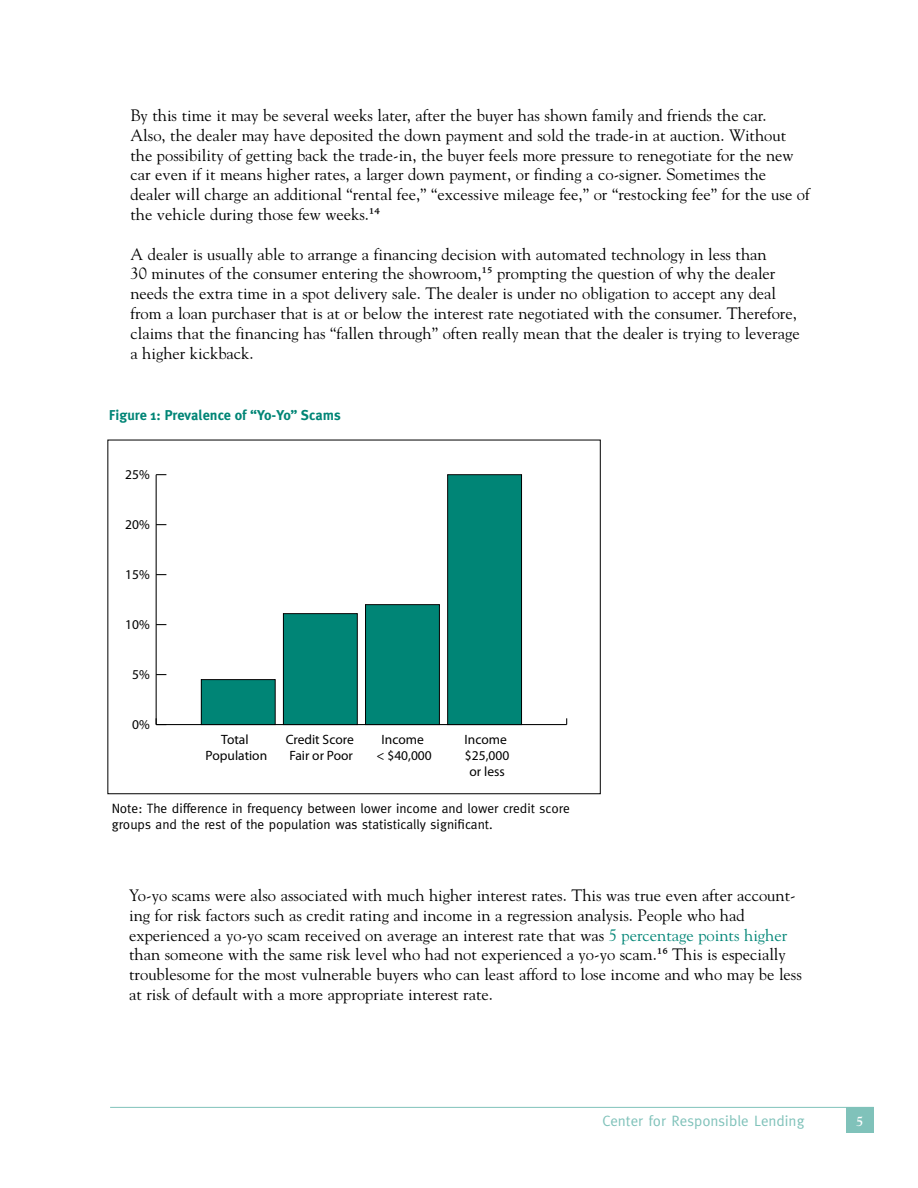
<style>
.page{position:relative;width:918px;height:1188px;background:#fff}
.page>*{position:absolute;margin:0;border:0;box-sizing:border-box;transform-origin:0 0}
.t1{font:16.5px/19.8px "Goudy";color:#000}
.t2{font:15px "Meta";color:#80c2ba}
.t3{font:700 14.25px "Meta Plus";color:#008576}
.t4{font:13.5px/16.2px "Meta";color:#000}
.t5{font:13.5px/16.2px "Myriad Pro";color:#000;text-align:center}
.t6{font:700 13.5px "Goudy";color:#fff}
.s1{font-family:"Adobe Jenson Pro"}
.s2{color:#008576}
</style>
<div class="page">
<hr style="left:110px;top:1107px;width:764px;height:1px;background:#80c2ba">
<div style="left:846px;top:1107px;width:28px;height:26px;background:#80c2ba"></div>
<hr style="left:156px;top:724px;width:411px;height:1px;background:#000">
<hr style="left:156px;top:475px;width:1px;height:250px;background:#000">
<div style="left:448px;top:475px;width:74px;height:250px;background:#008576"></div>
<div style="left:447px;top:474px;width:75px;height:251px;border:1px solid #000"></div>
<div style="left:366px;top:605px;width:73px;height:120px;background:#008576"></div>
<div style="left:365px;top:604px;width:75px;height:121px;border:1px solid #000"></div>
<div style="left:283px;top:614px;width:74px;height:111px;background:#008576"></div>
<div style="left:283px;top:613px;width:75px;height:112px;border:1px solid #000"></div>
<div style="left:201px;top:680px;width:74px;height:45px;background:#008576"></div>
<div style="left:201px;top:679px;width:75px;height:46px;border:1px solid #000"></div>
<p class="t1" style="left:130px;top:105px;width:681px">By this time it may be several weeks later, after the buyer has shown family and friends the car.<br>Also, the dealer may have deposited the down payment and sold the trade-in at auction. Without the possibility of getting back the trade-in, the buyer feels more pressure to renegotiate for the new car even if it means higher rates, a larger down payment, or finding a co-signer. Sometimes the dealer will charge an additional “rental fee,” “excessive mileage fee,” or “restocking fee” for the use of the vehicle during those few weeks.<span class="s1">14</span></p>
<p class="t1" style="left:130px;top:243px;width:671px">A dealer is usually able to arrange a financing decision with automated technology in less than<br>30 minutes of the consumer entering the showroom,<span class="s1">15</span> prompting the question of why the dealer needs the extra time in a spot delivery sale. The dealer is under no obligation to accept any deal from a loan purchaser that is at or below the interest rate negotiated with the consumer. Therefore, claims that the financing has “fallen through” often really mean that the dealer is trying to leverage a higher kickback.</p>
<p class="t3" style="left:109px;top:407px;width:234px">Figure 1: Prevalence of “Yo-Yo” Scams</p>
<p class="t5" style="left:125px;top:466px;width:26px">25%</p>
<p class="t5" style="left:125px;top:516px;width:26px">20%</p>
<p class="t5" style="left:125px;top:566px;width:26px">15%</p>
<p class="t5" style="left:125px;top:616px;width:26px">10%</p>
<p class="t5" style="left:132px;top:666px;width:19px">5%</p>
<p class="t5" style="left:132px;top:716px;width:19px">0%</p>
<p class="t5" style="left:206px;top:731px;width:63px">Total<br>Population</p>
<p class="t5" style="left:286px;top:731px;width:70px;text-align:left">Credit Score<br>Fair or Poor</p>
<p class="t5" style="left:377px;top:731px;width:57px">Income<br>&lt; $40,000</p>
<p class="t5" style="left:465px;top:731px;width:46px">Income $25,000 or less</p>
<p class="t4" style="left:112px;top:800px;width:459px">Note: The difference in frequency between lower income and lower credit score groups and the rest of the population was statistically significant.</p>
<p class="t1" style="left:129px;top:885px;width:674px">Yo-yo scams were also associated with much higher interest rates. This was true even after account&shy;ing for risk factors such as credit rating and income in a regression analysis. People who had experienced a yo-yo scam received on average an interest rate that was <span class="s2">5 percentage points higher </span>than someone with the same risk level who had not experienced a yo-yo scam.<span class="s1">16</span> This is especially troublesome for the most vulnerable buyers who can least afford to lose income and who may be less at risk of default with a more appropriate interest rate.</p>
<p class="t2" style="left:602px;top:1112px;width:204px">Center for Responsible Lending</p>
<p class="t6" style="left:856px;top:1113px;width:9px">5</p>
</div>
